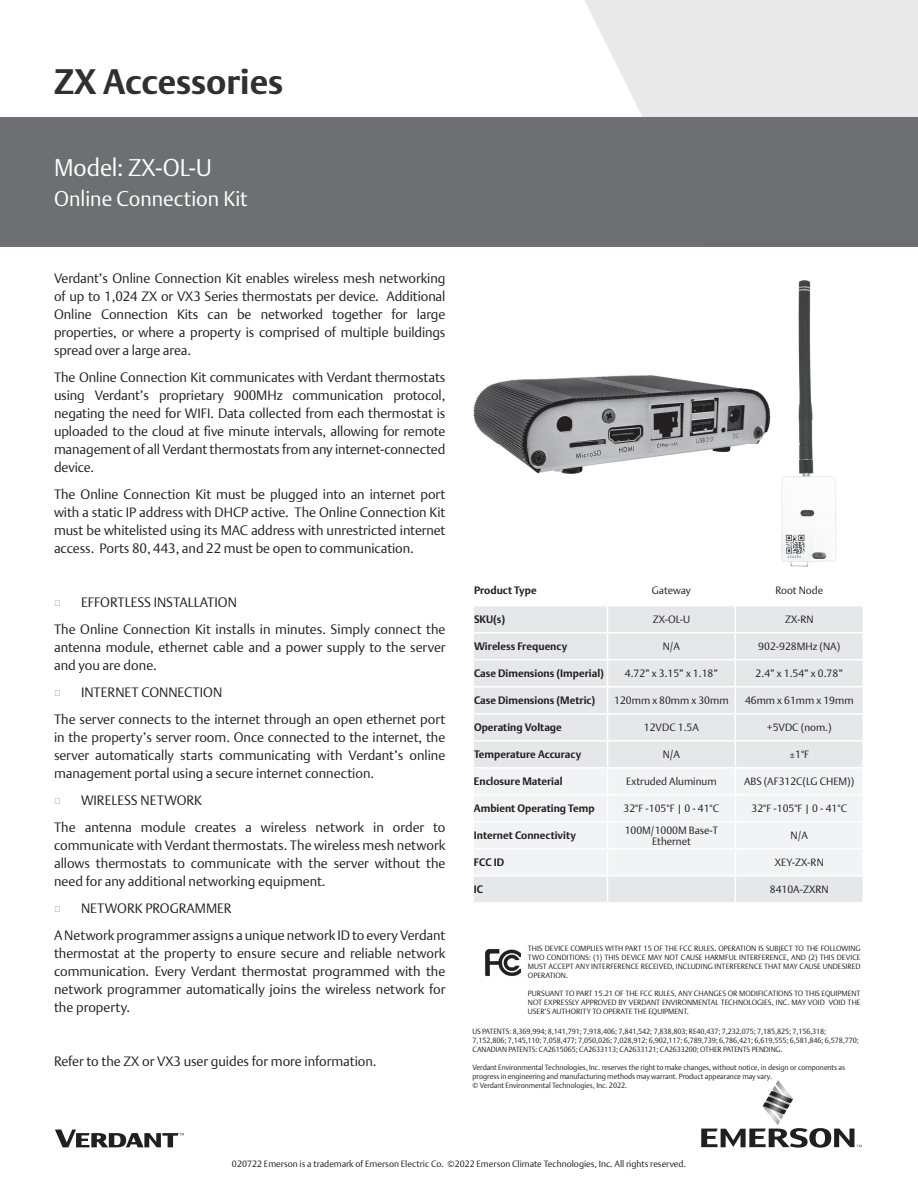
<style>
.page{position:relative;width:918px;height:1188px;background:#fff}
.page>*{position:absolute;margin:0;border:0;box-sizing:border-box;transform-origin:0 0}
.t1{font:700 34.5px "DTL Argo T";color:#312f30}
.t2{font:300 24px "DTL Argo T";color:#fff}
.t3{font:300 21px "DTL Argo T";color:#fff}
.t4{font:300 13.5px/18px "DTL Argo T";color:#231f20;text-align:justify}
.t5{font:300 10.5px/10.5px "DTL Argo T";color:#231f20;text-align:center}
.t6{font:700 10.5px "DTL Argo T";color:#231f20}
.t7{font:300 9px "DTL Argo T";color:#231f20}
.t8{font:300 7.5px/9px "DTL Argo T";letter-spacing:-.01em;color:#231f20}
</style>
<div class="page">
<svg style="left:585px;top:0;width:333px;height:117px;background:#ebebeb"></svg>
<div style="left:0;top:117px;width:918px;height:130px;background:#6d6f72"></div>
<svg style="left:701px;top:1080px;width:161px;height:68px"></svg>
<svg style="left:55px;top:1130px;width:129px;height:17px"></svg>
<img style="left:473px;top:375px;width:298px;height:99px">
<img style="left:781px;top:280px;width:55px;height:287px">
<svg style="left:474px;top:606px;width:389px;height:296px"></svg>
<hr style="left:862px;top:877px;width:2px;height:25px;background:#fff">
<img style="left:485px;top:948px;width:35px;height:29px">
<h1 class="t1" style="left:54px;top:62px;width:231px">ZX Accessories</h1>
<h2 class="t2" style="left:54px;top:153px;width:159px">Model: ZX-OL-U</h2>
<h3 class="t3" style="left:54px;top:186px;width:195px">Online Connection Kit</h3>
<p class="t4" style="left:54px;top:269px;width:393px">Verdant’s Online Connection Kit enables wireless mesh networking of up to 1,024 ZX or VX3 Series thermostats per device. Additional Online Connection Kits can be networked together for large properties, or where a property is comprised of multiple buildings spread over a large area.</p>
<p class="t4" style="left:54px;top:368px;width:393px">The Online Connection Kit communicates with Verdant thermostats using Verdant’s proprietary 900MHz communication protocol, negating the need for WIFI. Data collected from each thermostat is uploaded to the cloud at five minute intervals, allowing for remote management of all Verdant thermostats from any internet-connected device.</p>
<p class="t4" style="left:54px;top:485px;width:393px">The Online Connection Kit must be plugged into an internet port with a static IP address with DHCP active. The Online Connection Kit must be whitelisted using its MAC address with unrestricted internet access. Ports 80, 443, and 22 must be open to communication.</p>
<p class="t4" style="left:54px;top:589px;width:393px;line-height:27px;text-indent:27px">EFFORTLESS INSTALLATION<br>The Online Connection Kit installs in minutes. Simply connect the</p>
<p class="t4" style="left:54px;top:638px;width:393px">antenna module, ethernet cable and a power supply to the server and you are done.</p>
<p class="t4" style="left:54px;top:679px;width:393px;line-height:27px;text-indent:27px">INTERNET CONNECTION<br>The server connects to the internet through an open ethernet port</p>
<p class="t4" style="left:54px;top:728px;width:393px">in the property’s server room. Once connected to the internet, the server automatically starts communicating with Verdant’s online management portal using a secure internet connection.</p>
<p class="t4" style="left:54px;top:787px;width:393px;line-height:27px;text-indent:27px">WIRELESS NETWORK<br>The antenna module creates a wireless network in order to</p>
<p class="t4" style="left:54px;top:836px;width:393px">communicate with Verdant thermostats. The wireless mesh network allows thermostats to communicate with the server without the need for any additional networking equipment.</p>
<p class="t4" style="left:54px;top:895px;width:393px;line-height:27px;text-indent:27px">NETWORK PROGRAMMER<br>A Network programmer assigns a unique network ID to every Verdant</p>
<p class="t4" style="left:54px;top:944px;width:393px">thermostat at the property to ensure secure and reliable network communication. Every Verdant thermostat programmed with the network programmer automatically joins the wireless network for the property.</p>
<p class="t4" style="left:54px;top:1052px;width:324px">Refer to the ZX or VX3 user guides for more information.</p>
<p class="t6" style="left:474px;top:584px;width:64px">Product Type</p>
<p class="t5" style="left:652px;top:585px;width:41px">Gateway</p>
<p class="t5" style="left:775px;top:585px;width:49px">Root Node</p>
<p class="t6" style="left:474px;top:613px;width:33px">SKU(s)</p>
<p class="t5" style="left:653px;top:614px;width:39px">ZX-OL-U</p>
<p class="t5" style="left:785px;top:614px;width:30px">ZX-RN</p>
<p class="t6" style="left:474px;top:640px;width:95px">Wireless Frequency</p>
<p class="t5" style="left:663px;top:641px;width:19px">N/A</p>
<p class="t5" style="left:758px;top:641px;width:83px">902-928MHz (NA)</p>
<p class="t6" style="left:474px;top:667px;width:132px">Case Dimensions (Imperial)</p>
<p class="t5" style="left:625px;top:668px;width:95px">4.72” x 3.15” x 1.18”</p>
<p class="t5" style="left:756px;top:668px;width:89px">2.4” x 1.54” x 0.78”</p>
<p class="t6" style="left:474px;top:694px;width:123px">Case Dimensions (Metric)</p>
<p class="t5" style="left:614px;top:695px;width:116px">120mm x 80mm x 30mm</p>
<p class="t5" style="left:745px;top:695px;width:110px">46mm x 61mm x 19mm</p>
<p class="t6" style="left:474px;top:721px;width:89px">Operating Voltage</p>
<p class="t5" style="left:644px;top:722px;width:56px">12VDC 1.5A</p>
<p class="t5" style="left:767px;top:722px;width:66px">+5VDC (nom.)</p>
<p class="t6" style="left:474px;top:748px;width:109px">Temperature Accuracy</p>
<p class="t5" style="left:663px;top:749px;width:19px">N/A</p>
<p class="t5" style="left:789px;top:749px;width:21px">±1°F</p>
<p class="t6" style="left:474px;top:775px;width:90px">Enclosure Material</p>
<p class="t5" style="left:626px;top:776px;width:92px">Extruded Aluminum</p>
<p class="t5" style="left:744px;top:776px;width:112px">ABS (AF312C(LG CHEM))</p>
<p class="t6" style="left:474px;top:802px;width:122px">Ambient Operating Temp</p>
<p class="t5" style="left:624px;top:803px;width:97px">32°F -105°F | 0 - 41°C</p>
<p class="t5" style="left:751px;top:803px;width:97px">32°F -105°F | 0 - 41°C</p>
<p class="t6" style="left:474px;top:829px;width:103px">Internet Connectivity</p>
<p class="t5" style="left:625px;top:825px;width:95px">100M/1000M Base-T<br>Ethernet</p>
<p class="t5" style="left:791px;top:830px;width:19px">N/A</p>
<p class="t6" style="left:474px;top:857px;width:32px">FCC ID</p>
<p class="t5" style="left:775px;top:857px;width:51px">XEY-ZX-RN</p>
<p class="t6" style="left:474px;top:884px;width:11px">IC</p>
<p class="t5" style="left:770px;top:884px;width:60px">8410A-ZXRN</p>
<p class="t8" style="left:528px;top:944px;width:334px;text-align:justify">THIS DEVICE COMPLIES WITH PART 15 OF THE FCC RULES. OPERATION IS SUBJECT TO THE FOLLOWING TWO CONDITIONS: (1) THIS DEVICE MAY NOT CAUSE HARMFUL INTERFERENCE, AND (2) THIS DEVICE MUST ACCEPT ANY INTERFERENCE RECEIVED, INCLUDING INTERFERENCE THAT MAY CAUSE UNDESIRED OPERATION.</p>
<p class="t8" style="left:528px;top:989px;width:334px;text-align:justify">PURSUANT TO PART 15.21 OF THE FCC RULES, ANY CHANGES OR MODIFICATIONS TO THIS EQUIPMENT NOT EXPRESSLY APPROVED BY VERDANT ENVIRONMENTAL TECHNOLOGIES, INC. MAY VOID VOID THE USER’S AUTHORITY TO OPERATE THE EQUIPMENT.</p>
<p class="t8" style="left:472px;top:1026px;width:388px">US PATENTS: 8,369,994; 8,141,791; 7,918,406; 7,841,542; 7,838,803; RE40,437; 7,232,075; 7,185,825; 7,156,318;<br>7,152,806; 7,145,110; 7,058,477; 7,050,026; 7,028,912; 6,902,117; 6,789,739; 6,786,421; 6,619,555; 6,581,846; 6,578,770;<br>CANADIAN PATENTS: CA2615065; CA2633113; CA2633121; CA2633200; OTHER PATENTS PENDING.</p>
<p class="t8" style="left:472px;top:1062px;width:374px">Verdant Environmental Technologies, Inc. reserves the right to make changes, without notice, in design or components as progress in engineering and manufacturing methods may warrant. Product appearance may vary.<br>© Verdant Environmental Technologies, Inc. 2022.</p>
<p class="t7" style="left:232px;top:1158px;width:456px">020722 Emerson is a trademark of Emerson Electric Co. ©2022 Emerson Climate Technologies, Inc. All rights reserved.</p>
</div>
